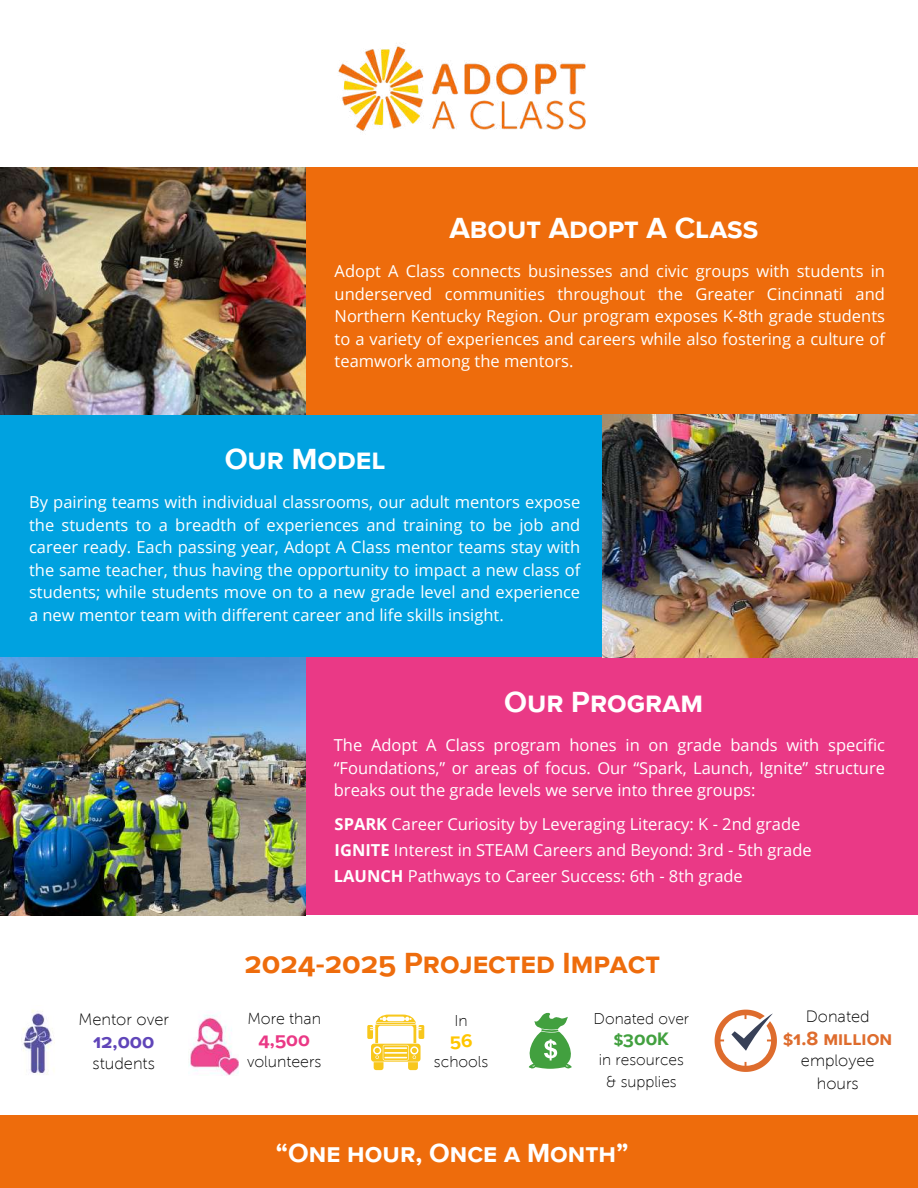
<style>
.page{position:relative;width:918px;height:1188px;background:#fff}
.page>*{position:absolute;margin:0;border:0;box-sizing:border-box;transform-origin:0 0}
.t1{font:700 30px "Proxima Nova S";color:#fff}
.t2{font:700 30px "Proxima Nova S";color:#ee6c0c}
.t3{font:700 27px "Proxima Nova S";color:#fff}
.t4{font:700 19.8px "Proxima Nova S";color:#6045b9}
.t5{font:700 19.65px "Proxima Nova S";color:#de6c2d}
.t6{font:700 19.05px "Proxima Nova S";color:#ea3986}
.t7{font:700 18.75px "Proxima Nova S";color:#ffc600}
.t8{font:700 18.6px "Proxima Nova S";color:#42a03f}
.t9{font:16.5px/22.5px "Open Sans";color:#fff;text-align:justify}
.t10{font:16.5px "Museo Sans 100";color:#000}
.t11{font:16.35px/22.8px "Museo Sans 100";color:#000;text-align:center}
.t12{font:15.9px "Museo Sans 100";color:#000}
.t13{font:15.6px "Museo Sans 100";color:#000}
.t14{font:15.45px/21.6px "Museo Sans 100";color:#000;text-align:center}
.s1{font-weight:700}
</style>
<div class="page">
<img style="left:21px;top:1010px;width:34px;height:65px">
<svg style="left:367px;top:1015px;width:57px;height:55px"></svg>
<svg style="left:529px;top:1012px;width:43px;height:57px"></svg>
<img style="left:189px;top:1014px;width:49px;height:62px">
<svg style="left:715px;top:1009px;width:62px;height:63px"></svg>
<div style="left:0;top:167px;width:918px;height:261px;background:#ee6c0c"></div>
<img style="left:0;top:167px;width:305px;height:248px">
<div style="left:0;top:415px;width:918px;height:249px;background:#00a2e0"></div>
<div style="left:0;top:658px;width:918px;height:257px;background:#ea3986"></div>
<img style="left:0;top:658px;width:305px;height:257px">
<img style="left:338px;top:46px;width:248px;height:85px">
<img style="left:602px;top:415px;width:316px;height:243px">
<div style="left:0;top:1115px;width:918px;height:73px;background:#ee6c0c"></div>
<h1 class="t1" style="left:449px;top:214px;width:310px">About Adopt A Class</h1>
<p class="t9" style="left:335px;top:259px;width:552px">Adopt A Class connects businesses and civic groups with students in underserved communities throughout the Greater Cincinnati and Northern Kentucky Region. Our program exposes K-8th grade students to a variety of experiences and careers while also fostering a culture of teamwork among the mentors.</p>
<h1 class="t1" style="left:225px;top:445px;width:162px">Our Model</h1>
<p class="t9" style="left:29px;top:490px;width:553px">By pairing teams with individual classrooms, our adult mentors expose the students to a breadth of experiences and training to be job and career ready. Each passing year, Adopt A Class mentor teams stay with the same teacher, thus having the opportunity to impact a new class of students; while students move on to a new grade level and experience a new mentor team with different career and life skills insight.</p>
<h1 class="t1" style="left:504px;top:688px;width:200px">Our Program</h1>
<p class="t9" style="left:334px;top:734px;width:553px">The Adopt A Class program hones in on grade bands with specific “Foundations,” or areas of focus. Our “Spark, Launch, Ignite” structure breaks out the grade levels we serve into three groups:</p>
<p class="t9" style="left:334px;top:811px;width:479px;line-height:26px;text-align:left"><span class="s1">SPARK</span> Career Curiosity by Leveraging Literacy: K - 2nd grade<br><span class="s1">IGNITE</span> Interest in STEAM Careers and Beyond: 3rd - 5th grade<br><span class="s1">LAUNCH</span> Pathways to Career Success: 6th - 8th grade</p>
<p class="t10" style="left:78px;top:1010px;width:92px">Mentor over</p>
<p class="t4" style="left:93px;top:1032px;width:63px">12,000</p>
<p class="t10" style="left:93px;top:1054px;width:64px">students</p>
<h1 class="t2" style="left:244px;top:949px;width:417px">2024-2025 Projected Impact</h1>
<p class="t12" style="left:247px;top:1010px;width:75px">More than</p>
<p class="t6" style="left:258px;top:1031px;width:53px">4,500</p>
<p class="t12" style="left:247px;top:1052px;width:76px">volunteers</p>
<p class="t13" style="left:455px;top:1011px;width:15px">In</p>
<p class="t7" style="left:450px;top:1032px;width:24px">56</p>
<p class="t13" style="left:434px;top:1053px;width:56px">schools</p>
<p class="t14" style="left:594px;top:1007px;width:97px">Donated over</p>
<p class="t8" style="left:614px;top:1031px;width:57px">$300K</p>
<p class="t14" style="left:599px;top:1049px;width:87px">in resources &amp; supplies</p>
<h2 class="t3" style="left:276px;top:1141px;width:354px">“One hour, Once a Month”</h2>
<p class="t11" style="left:806px;top:1005px;width:65px">Donated</p>
<p class="t5" style="left:783px;top:1029px;width:111px">$1.8 million</p>
<p class="t11" style="left:801px;top:1049px;width:75px">employee hours</p>
</div>
